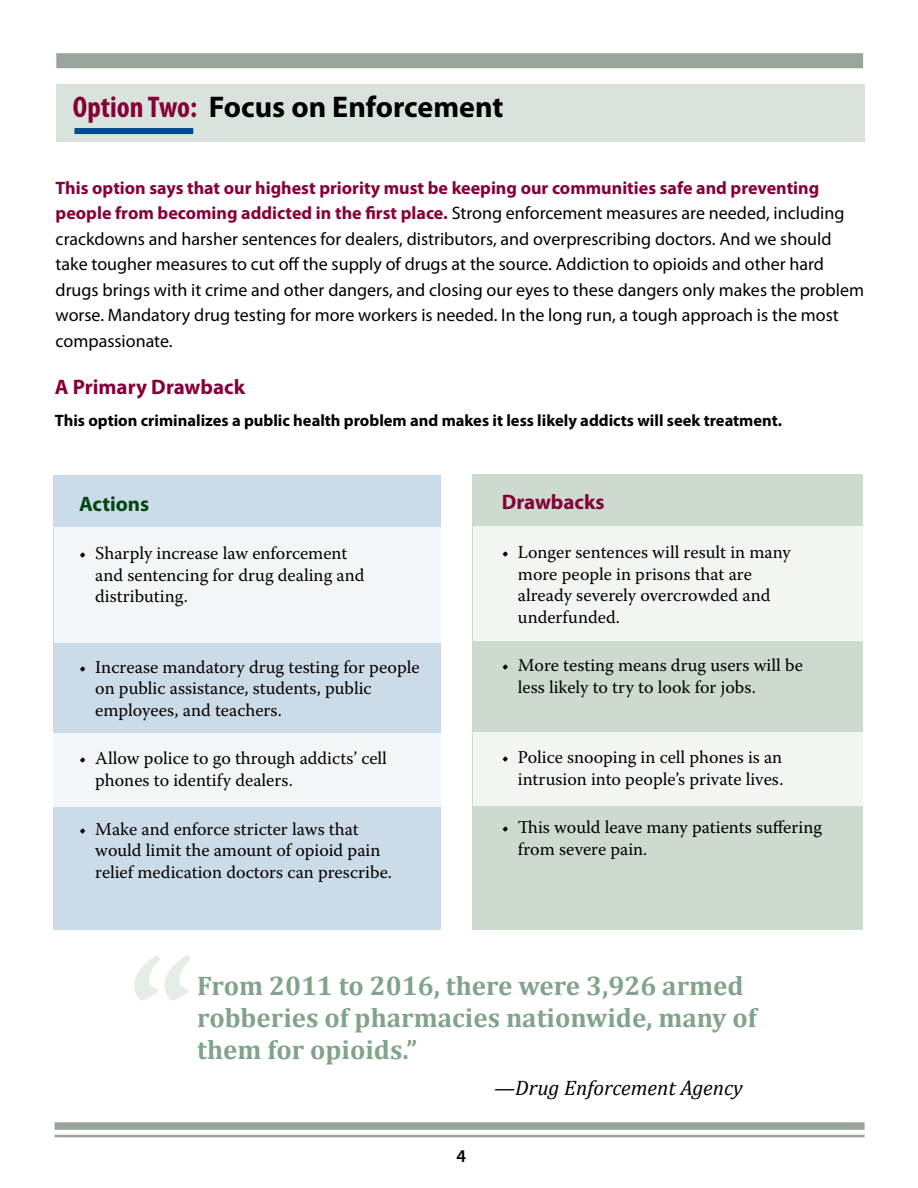
<style>
.page{position:relative;width:918px;height:1188px;background:#fff}
.page>*{position:absolute;margin:0;border:0;box-sizing:border-box;transform-origin:0 0}
.t1{font:700 150px "Warnock Pro";color:#e6ede7}
.t2{font:700 30px "Myriad Pro";color:#000}
.t3{font:700 27px/32.4px "Cambria";color:#80a389}
.t4{font:700 21px "Myriad Pro";color:#860038}
.t5{font:italic 21px "Cambria";color:#000}
.t6{font:700 21px "Myriad Pro";color:#004712}
.t7{font:18px/21.6px "Warnock Pro";color:#000}
.t8{font:18px/25.5px "Myriad Pro";color:#000}
.t9{font:600 18px "Myriad Pro";color:#000}
.t10{font:700 16.5px "Myriad Pro";color:#000}
.s1{font-stretch:condensed;color:#860038}
.s2{font-weight:700;color:#860038}
</style>
<div class="page">
<div style="left:53px;top:475px;width:388px;height:455px;background:#ccdbe8"></div>
<div style="left:54px;top:527px;width:386px;height:116px;background:#f2f6f9"></div>
<div style="left:53px;top:734px;width:387px;height:73px;background:#f2f6f9"></div>
<div style="left:472px;top:475px;width:391px;height:455px;background:#ccdad0"></div>
<div style="left:473px;top:527px;width:389px;height:114px;background:#f2f6f3"></div>
<div style="left:473px;top:732px;width:389px;height:73px;background:#f2f6f3"></div>
<div style="left:56px;top:53px;width:807px;height:15px;background:#99a49a"></div>
<div style="left:55px;top:1122px;width:810px;height:8px;background:#99a49a"></div>
<hr style="left:55px;top:1135px;width:810px;height:2px;background:#99a49a">
<div style="left:56px;top:84px;width:809px;height:57px;background:#d9e3dc"></div>
<div style="left:74px;top:128px;width:119px;height:6px;background:#004b8d"></div>
<h2 class="t2" style="left:73px;top:87px;width:432px"><span class="s1">Option Two:</span> Focus on Enforcement</h2>
<p class="t8" style="left:56px;top:175px;width:810px"><span class="s2">This option says that our highest priority must be keeping our communities safe and preventing people from becoming addicted in the first place.</span> Strong enforcement measures are needed, including crackdowns and harsher sentences for dealers, distributors, and overprescribing doctors. And we should take tougher measures to cut off the supply of drugs at the source. Addiction to opioids and other hard drugs brings with it crime and other dangers, and closing our eyes to these dangers only makes the problem worse. Mandatory drug testing for more workers is needed. In the long run, a tough approach is the most compassionate.</p>
<p class="t4" style="left:55px;top:373px;width:192px">A Primary Drawback</p>
<p class="t10" style="left:55px;top:410px;width:729px">This option criminalizes a public health problem and makes it less likely addicts will seek treatment.</p>
<p class="t6" style="left:79px;top:490px;width:72px">Actions</p>
<p class="t7" style="left:95px;top:542px;width:271px;text-indent:-16px">• Sharply increase law enforcement and sentencing for drug dealing and distributing.</p>
<p class="t7" style="left:95px;top:656px;width:326px;text-indent:-16px">• Increase mandatory drug testing for people on public assistance, students, public employees, and teachers.</p>
<p class="t7" style="left:95px;top:747px;width:293px;text-indent:-16px">• Allow police to go through addicts’ cell phones to identify dealers.</p>
<p class="t7" style="left:95px;top:818px;width:298px;text-indent:-16px">• Make and enforce stricter laws that would limit the amount of opioid pain relief medication doctors can prescribe.</p>
<p class="t4" style="left:502px;top:489px;width:104px">Drawbacks</p>
<p class="t7" style="left:518px;top:541px;width:274px;text-indent:-16px">• Longer sentences will result in many more people in prisons that are already severely overcrowded and underfunded.</p>
<p class="t7" style="left:518px;top:654px;width:287px;text-indent:-16px">• More testing means drug users will be less likely to try to look for jobs.</p>
<p class="t7" style="left:502px;top:746px;width:283px;text-align:right">• Police snooping in cell phones is an intrusion into people’s private lives.</p>
<p class="t7" style="left:518px;top:816px;width:306px;text-indent:-16px">• This would leave many patients suffering from severe pain.</p>
<h1 class="t1" style="left:129px;top:919px;width:69px">“</h1>
<h3 class="t3" style="left:197px;top:968px;width:561px">From 2011 to 2016, there were 3,926 armed robberies of pharmacies nationwide, many of them for opioids.”</h3>
<p class="t5" style="left:494px;top:1073px;width:250px">—Drug Enforcement Agency</p>
<p class="t9" style="left:457px;top:1144px;width:11px">4</p>
</div>
